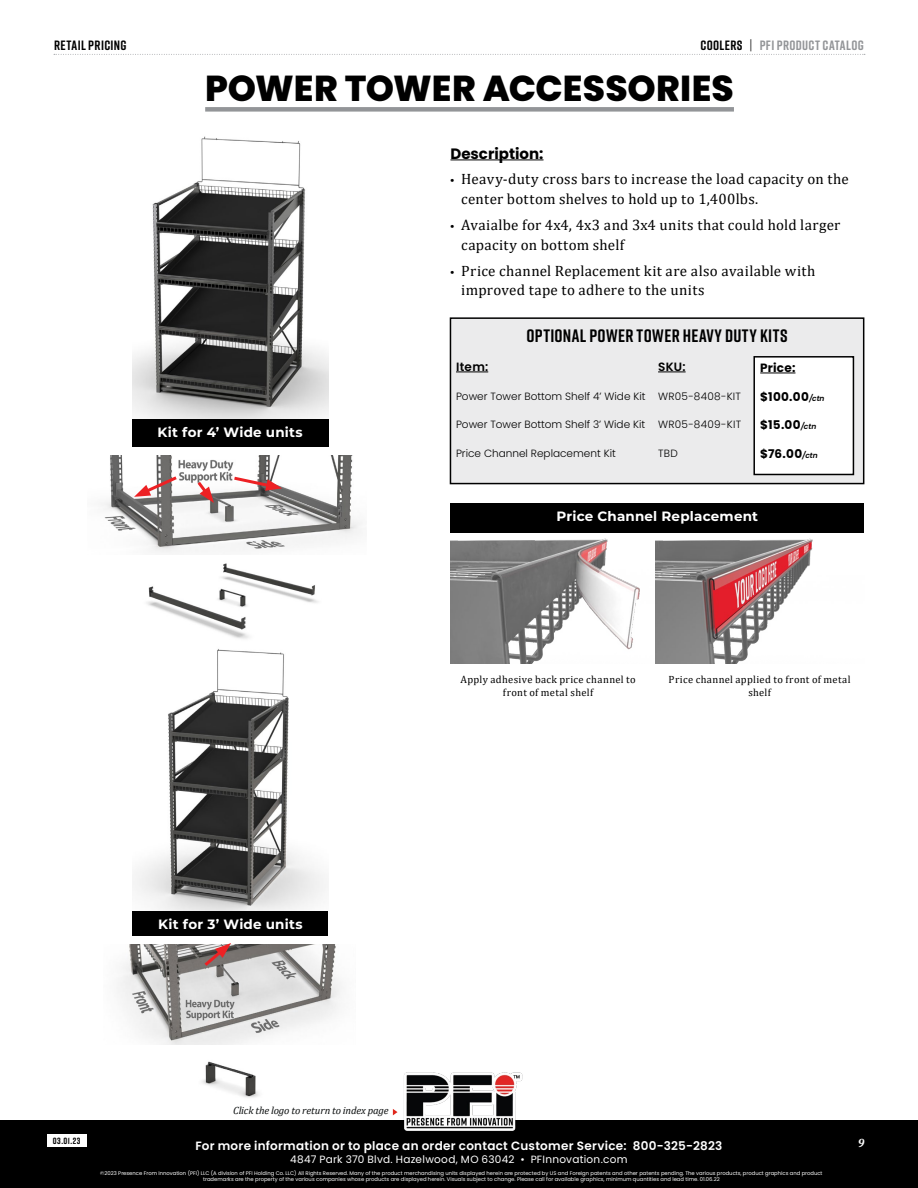
<style>
.page{position:relative;width:918px;height:1188px;background:#fff}
.page>*{position:absolute;margin:0;border:0;box-sizing:border-box;transform-origin:0 0}
.t1{font:800 36px "Poppins";color:#000}
.t2{font:700 18px "Rift";letter-spacing:.025em;color:#000}
.t3{font:15px/19.5px "Cambria";letter-spacing:.02em;color:#000}
.t4{font:700 15px "Poppins";color:#000}
.t5{font:700 13.5px "Montserrat";letter-spacing:.015em;color:#fff}
.t6{font:700 13.5px "Rift";letter-spacing:.025em;color:#939598}
.t7{font:700 13.5px "Rift";letter-spacing:.02em;color:#000}
.t8{font:600 12px "Poppins";letter-spacing:.025em;color:#fff}
.t9{font:700 12px "Poppins";letter-spacing:.025em;color:#000}
.t10{font:600 12px "Poppins";letter-spacing:.025em;color:#000}
.t11{font:italic 700 12px "Cambria";color:#fff}
.t12{font:300 10.5px "Poppins";color:#000}
.t13{font:10.5px/12.6px "Cambria";letter-spacing:.035em;color:#000;text-align:center}
.t14{font:10.5px "Poppins";letter-spacing:.025em;color:#fff}
.t15{font:italic 10.5px "Cambria";letter-spacing:-.01em;color:#0c0f0f}
.t16{font:300 10.5px "Poppins";letter-spacing:.03em;color:#000}
.t17{font:700 9px "Rift";letter-spacing:.055em;color:#000}
.t18{font:5.25px/6.3px "Poppins";color:#fff;text-align:center}
.s1{color:#000}
.s2{font-weight:400;color:#000}
.s3{font-family:"Arial";font-weight:700;font-size:10.5px}
.s4{font-weight:600;font-style:italic;font-size:7.5px}
</style>
<div class="page">
<div style="left:0;top:1120px;width:918px;height:68px;background:#000"></div>
<div style="left:47px;top:1134px;width:39px;height:13px;background:#fff"></div>
<img style="left:403px;top:1072px;width:120px;height:59px">
<svg style="left:393px;top:1109px;width:5px;height:6px"></svg>
<svg style="left:54px;top:54px;width:811px;height:1px"></svg>
<div style="left:205px;top:107px;width:529px;height:5px;background:#939598"></div>
<img style="left:133px;top:649px;width:193px;height:262px">
<img style="left:202px;top:1061px;width:57px;height:37px">
<img style="left:117px;top:944px;width:225px;height:100px">
<svg style="left:201px;top:943px;width:30px;height:26px"></svg>
<div style="left:132px;top:911px;width:196px;height:25px;background:#000"></div>
<img style="left:132px;top:136px;width:196px;height:283px">
<img style="left:146px;top:563px;width:172px;height:76px">
<img style="left:101px;top:456px;width:261px;height:97px">
<svg style="left:134px;top:474px;width:46px;height:23px"></svg>
<svg style="left:195px;top:479px;width:19px;height:24px"></svg>
<svg style="left:231px;top:475px;width:51px;height:16px"></svg>
<div style="left:132px;top:419px;width:196px;height:28px;background:#000"></div>
<hr style="left:450px;top:160px;width:94px;height:1px;background:#000">
<div style="left:450px;top:318px;width:414px;height:166px;background:#ebebec"></div>
<div style="left:450px;top:317px;width:414px;height:167px;border:2px solid #000"></div>
<hr style="left:456px;top:372px;width:32px;height:1px;background:#000">
<svg style="left:658px;top:372px;width:28px;height:1px"></svg>
<img style="left:450px;top:532px;width:206px;height:132px">
<img style="left:656px;top:532px;width:208px;height:132px">
<div style="left:450px;top:503px;width:414px;height:29px;background:#000"></div>
<div style="left:754px;top:357px;width:99px;height:117px;background:#fff"></div>
<div style="left:753px;top:356px;width:101px;height:119px;border:2px solid #000"></div>
<hr style="left:760px;top:373px;width:35px;height:1px;background:#000">
<h3 class="t7" style="left:54px;top:36px;width:74px">RETAIL PRICING</h3>
<h3 class="t6" style="left:700px;top:36px;width:165px"><span class="s1">COOLERS</span> <span class="s2">|</span> PFI PRODUCT CATALOG</h3>
<h1 class="t1" style="left:205px;top:67px;width:530px">POWER TOWER ACCESSORIES</h1>
<h3 class="t4" style="left:450px;top:145px;width:95px">Description:</h3>
<h3 class="t3" style="left:461px;top:169px;width:389px;text-indent:-11px"><span class="s3">•</span> Heavy-duty cross bars to increase the load capacity on the center bottom shelves to hold up to 1,400lbs.</h3>
<h3 class="t3" style="left:461px;top:215px;width:381px;text-indent:-11px"><span class="s3">•</span> Avaialbe for 4x4, 4x3 and 3x4 units that could hold larger capacity on bottom shelf</h3>
<h3 class="t3" style="left:461px;top:261px;width:356px;text-indent:-11px"><span class="s3">•</span> Price channel Replacement kit are also available with improved tape to adhere to the units</h3>
<h3 class="t5" style="left:158px;top:422px;width:147px">Kit for 4’ Wide units</h3>
<h2 class="t2" style="left:527px;top:323px;width:262px">OPTIONAL POWER TOWER HEAVY DUTY KITS</h2>
<h3 class="t10" style="left:456px;top:360px;width:34px">Item:</h3>
<h3 class="t12" style="left:456px;top:390px;width:191px">Power Tower Bottom Shelf 4’ Wide Kit</h3>
<h3 class="t12" style="left:456px;top:418px;width:191px">Power Tower Bottom Shelf 3’ Wide Kit</h3>
<h3 class="t12" style="left:456px;top:447px;width:161px">Price Channel Replacement Kit</h3>
<h3 class="t10" style="left:658px;top:360px;width:29px">SKU:</h3>
<h3 class="t16" style="left:658px;top:390px;width:85px">WR05-8408-KIT</h3>
<h3 class="t16" style="left:658px;top:418px;width:85px">WR05-8409-KIT</h3>
<h3 class="t12" style="left:658px;top:447px;width:21px">TBD</h3>
<h3 class="t9" style="left:760px;top:361px;width:37px">Price:</h3>
<h3 class="t9" style="left:760px;top:389px;width:66px">$100.00<span class="s4">/ctn</span></h3>
<h3 class="t9" style="left:760px;top:418px;width:58px">$15.00<span class="s4">/ctn</span></h3>
<h3 class="t9" style="left:760px;top:446px;width:59px">$76.00<span class="s4">/ctn</span></h3>
<h3 class="t5" style="left:557px;top:506px;width:203px">Price Channel Replacement</h3>
<h3 class="t13" style="left:460px;top:673px;width:177px">Apply adhesive back price channel to front of metal shelf</h3>
<h3 class="t13" style="left:669px;top:673px;width:184px">Price channel applied to front of metal shelf</h3>
<h3 class="t5" style="left:158px;top:914px;width:146px">Kit for 3’ Wide units</h3>
<h3 class="t15" style="left:233px;top:1103px;width:157px">Click the logo to return to index page</h3>
<h3 class="t17" style="left:53px;top:1135px;width:29px">03.01.23</h3>
<h3 class="t17" style="left:59px;top:1138px;width:29px">05.04.21</h3>
<h3 class="t11" style="left:858px;top:1134px;width:8px">9</h3>
<h3 class="t8" style="left:196px;top:1139px;width:528px">For more information or to place an order contact Customer Service: 800-325-2823</h3>
<h3 class="t14" style="left:290px;top:1154px;width:339px">4847 Park 370 Blvd. Hazelwood, MO 63042 • PFInnovation.com</h3>
<p class="t18" style="left:100px;top:1170px;width:724px">©2023 Presence From Innovation (PFI) LLC (A division of PFI Holding Co. LLC) All Rights Reserved. Many of the product merchandising units displayed herein are protected by US and Foreign patents and other patents pending. The various products, product graphics and product trademarks are the property of the various companies whose products are displayed herein. Visuals subject to change. Please call for available graphics, minimum quantities and lead time. 01.06.22</p>
</div>
